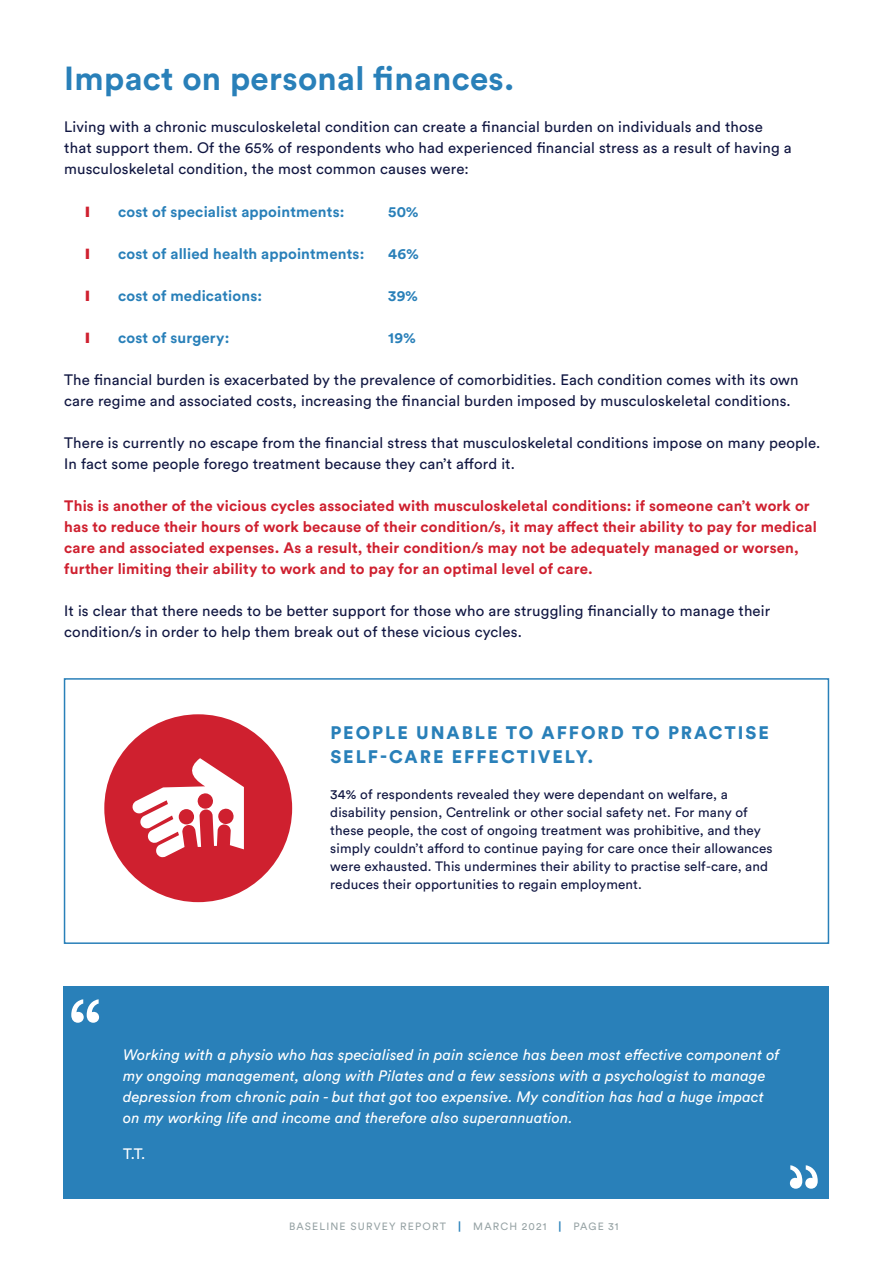
<style>
.page{position:relative;width:893px;height:1263px;background:#fff}
.page>*{position:absolute;margin:0;border:0;box-sizing:border-box;transform-origin:0 0}
.t1{font:700 33px "Circular Std";letter-spacing:.01em;color:#2980b9}
.t2{font:900 18px/24px "Circular Std";letter-spacing:.11em;color:#2980b9}
.t3{font:15px/21px "Circular Std";letter-spacing:.01em;color:#111742}
.t4{font:700 15px/21px "Circular Std";letter-spacing:.01em;color:#cf202f}
.t5{font:italic 15px/21px "Circular Std";letter-spacing:.01em;color:#fff}
.t6{font:700 15px "Circular Std";letter-spacing:.01em;color:#2980b9}
.t7{font:15px "Circular Std";color:#fff}
.t8{font:13.5px/18px "Circular Std";letter-spacing:.01em;color:#111742}
.t9{font:10.5px "Circular Std";letter-spacing:.11em;color:#98a4a6}
.s1{font-weight:900;color:#2980b9}
</style>
<div class="page">
<div style="left:64px;top:678px;width:765px;height:266px;border:2px solid #2980b9"></div>
<div style="left:64px;top:986px;width:765px;height:213px;background:#2980b9"></div>
<svg style="left:71px;top:999px;width:28px;height:24px"></svg>
<svg style="left:790px;top:1165px;width:28px;height:24px"></svg>
<div style="left:104px;top:714px;width:188px;height:188px;background:#cf202f;border-radius:50%"></div>
<svg style="left:132px;top:758px;width:112px;height:99px"></svg>
<h1 class="t1" style="left:64px;top:58px;width:452px">Impact on personal finances.</h1>
<p class="t3" style="left:64px;top:117px;width:729px">Living with a chronic musculoskeletal condition can create a financial burden on individuals and those that support them. Of the 65% of respondents who had experienced financial stress as a result of having a musculoskeletal condition, the most common causes were:</p>
<p class="t6" style="left:118px;top:202px;width:228px">cost of specialist appointments:</p>
<p class="t6" style="left:388px;top:202px;width:32px">50%</p>
<p class="t6" style="left:118px;top:244px;width:248px">cost of allied health appointments:</p>
<p class="t6" style="left:388px;top:244px;width:32px">46%</p>
<p class="t6" style="left:118px;top:286px;width:145px">cost of medications:</p>
<p class="t6" style="left:388px;top:286px;width:31px">39%</p>
<p class="t6" style="left:118px;top:328px;width:113px">cost of surgery:</p>
<p class="t6" style="left:388px;top:328px;width:29px">19%</p>
<p class="t3" style="left:64px;top:369px;width:736px">The financial burden is exacerbated by the prevalence of comorbidities. Each condition comes with its own care regime and associated costs, increasing the financial burden imposed by musculoskeletal conditions.</p>
<p class="t3" style="left:64px;top:432px;width:758px">There is currently no escape from the financial stress that musculoskeletal conditions impose on many people.<br>In fact some people forego treatment because they can’t afford it.</p>
<p class="t4" style="left:64px;top:494px;width:754px">This is another of the vicious cycles associated with musculoskeletal conditions: if someone can’t work or has to reduce their hours of work because of their condition/s, it may affect their ability to pay for medical care and associated expenses. As a result, their condition/s may not be adequately managed or worsen, further limiting their ability to work and to pay for an optimal level of care.</p>
<p class="t3" style="left:64px;top:600px;width:707px">It is clear that there needs to be better support for those who are struggling financially to manage their condition/s in order to help them break out of these vicious cycles.</p>
<p class="t2" style="left:330px;top:720px;width:440px">PEOPLE UNABLE TO AFFORD TO PRACTISE<br>SELF-CARE EFFECTIVELY.</p>
<p class="t8" style="left:330px;top:785px;width:444px">34% of respondents revealed they were dependant on welfare, a disability pension, Centrelink or other social safety net. For many of these people, the cost of ongoing treatment was prohibitive, and they simply couldn’t afford to continue paying for care once their allowances were exhausted. This undermines their ability to practise self-care, and reduces their opportunities to regain employment.</p>
<p class="t5" style="left:123px;top:1044px;width:658px">Working with a physio who has specialised in pain science has been most effective component of my ongoing management, along with Pilates and a few sessions with a psychologist to manage depression from chronic pain - but that got too expensive. My condition has had a huge impact on my working life and income and therefore also superannuation.</p>
<p class="t7" style="left:123px;top:1145px;width:24px">T.T.</p>
<p class="t9" style="left:289px;top:1219px;width:331px">BASELINE SURVEY REPORT <span class="s1">|</span> MARCH 2021 <span class="s1">|</span> PAGE 31</p>
</div>
